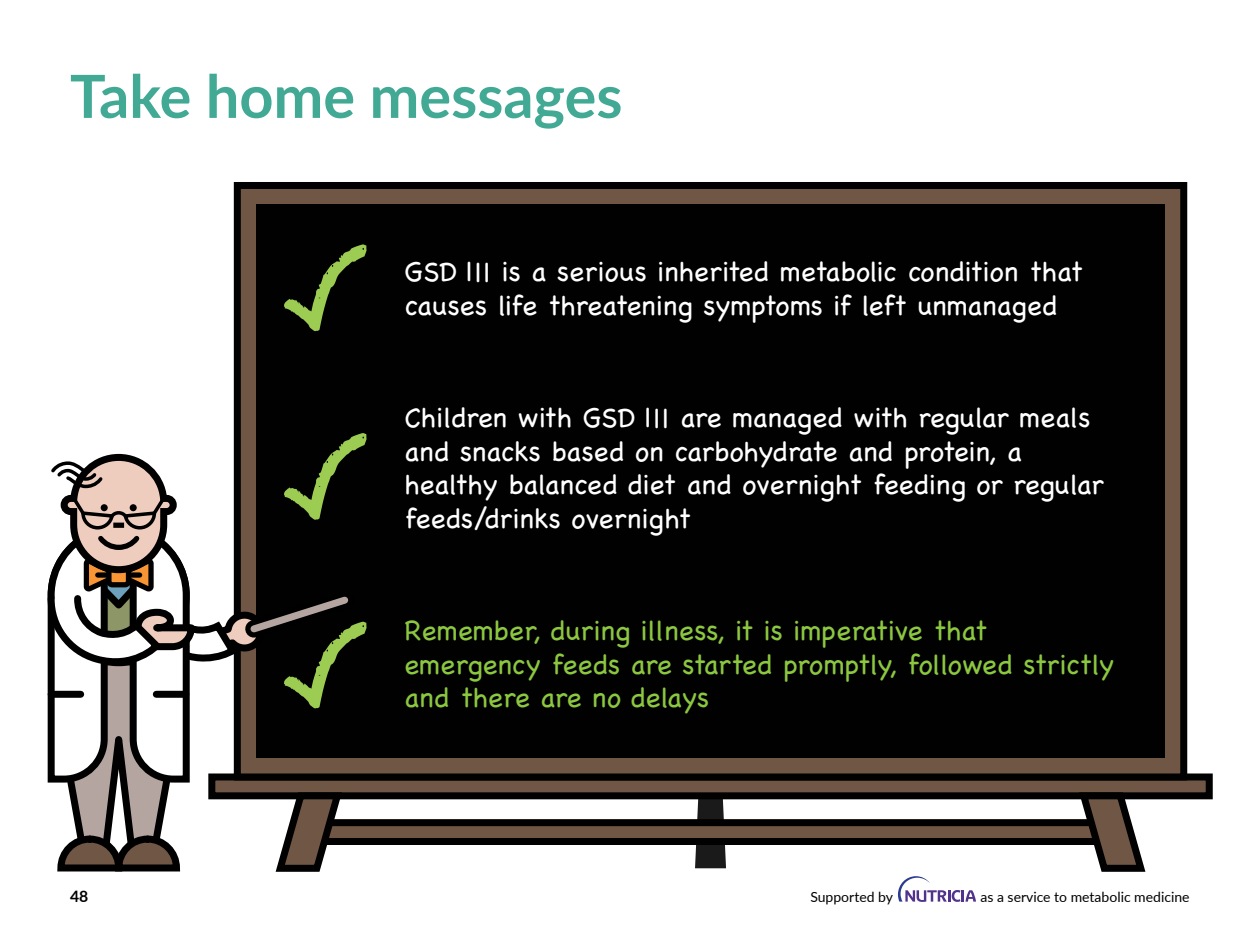
<style>
.page{position:relative;width:1260px;height:945px;background:#fff}
.page>*{position:absolute;margin:0;border:0;box-sizing:border-box;transform-origin:0 0}
.t1{font:700 59.5px "Lato";color:#42a995}
.t2{font:300 28px/33.6px "Chalkboard SE";color:#fff}
.t3{font:300 28px/33.6px "Chalkboard SE";color:#8cc740}
.t4{font:700 15.75px "Lato";color:#000}
.t5{font:14px "Lato";color:#000}
</style>
<div class="page">
<svg style="left:695px;top:799px;width:31px;height:69px"></svg>
<div style="left:212px;top:777px;width:997px;height:19px;background:#705645"></div>
<div style="left:208px;top:773px;width:1005px;height:26px;border:7px solid #010101"></div>
<div style="left:237px;top:185px;width:947px;height:592px;background:#705645"></div>
<div style="left:234px;top:182px;width:953px;height:598px;border:7px solid #010101"></div>
<div style="left:256px;top:204px;width:909px;height:554px;background:#010101"></div>
<div style="left:309px;top:823px;width:803px;height:18px;background:#705645"></div>
<div style="left:305px;top:819px;width:811px;height:26px;border:7px solid #010101"></div>
<svg style="left:1075px;top:791px;width:75px;height:81px"></svg>
<svg style="left:284px;top:244px;width:83px;height:88px"></svg>
<svg style="left:47px;top:433px;width:320px;height:439px"></svg>
<div style="left:156px;top:691px;width:30px;height:7px;background:#000"></div>
<div style="left:51px;top:691px;width:30px;height:7px;background:#000"></div>
<svg style="left:898px;top:876px;width:78px;height:26px"></svg>
<h1 class="t1" style="left:70px;top:52px;width:554px">Take home messages</h1>
<p class="t2" style="left:405px;top:253px;width:680px">GSD︱︱︱ is a serious inherited metabolic condition that causes life threatening symptoms if left unmanaged</p>
<p class="t2" style="left:405px;top:399px;width:701px">Children with GSD︱︱︱ are managed with regular meals and snacks based on carbohydrate and protein, a healthy balanced diet and overnight feeding or regular feeds/drinks overnight</p>
<p class="t3" style="left:405px;top:612px;width:711px">Remember, during illness, it is imperative that emergency feeds are started promptly, followed strictly and there are no delays</p>
<p class="t4" style="left:70px;top:884px;width:20px">48</p>
<p class="t5" style="left:810px;top:887px;width:84px">Supported by</p>
<p class="t5" style="left:980px;top:887px;width:211px">as a service to metabolic medicine</p>
</div>
